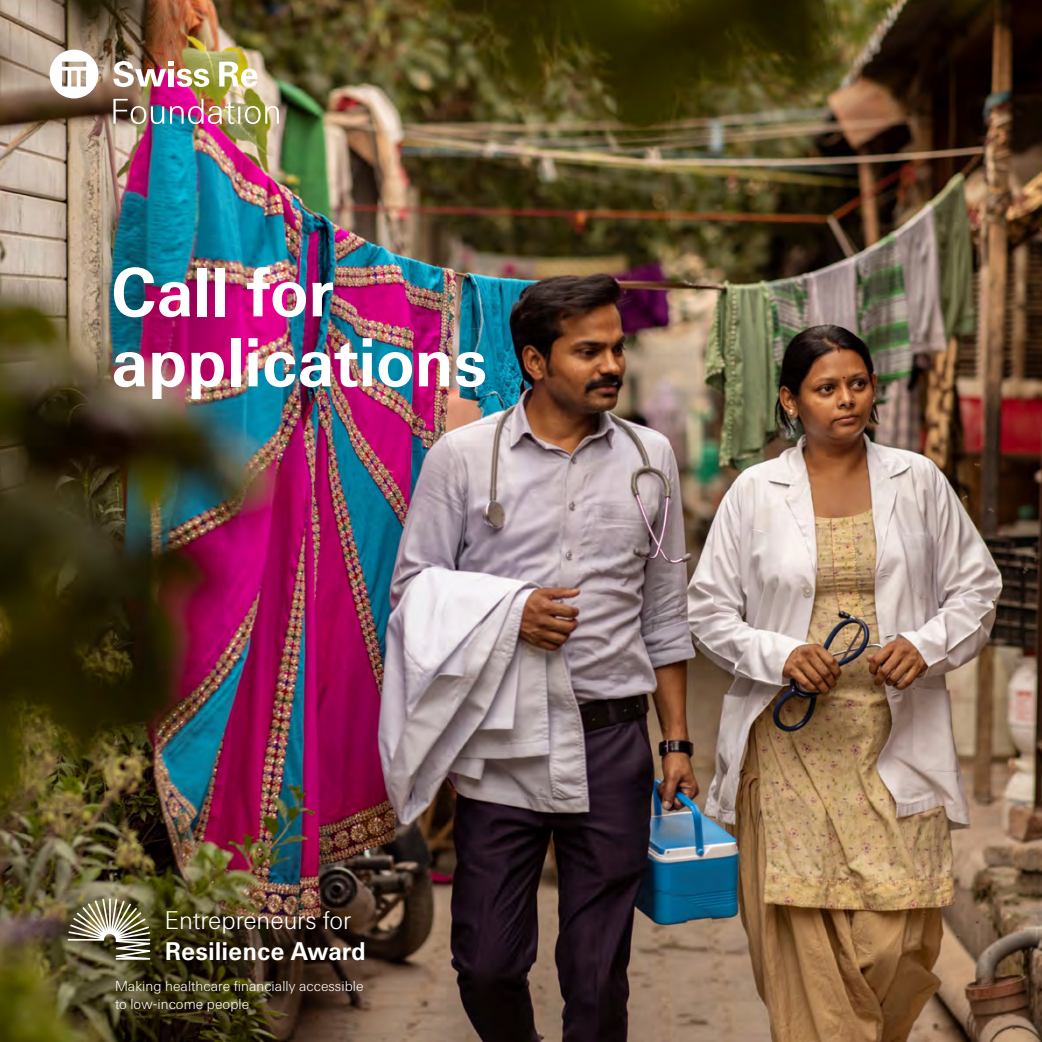
<style>
.page{position:relative;width:1042px;height:1042px;background:#fff}
.page>*{position:absolute;margin:0;border:0;box-sizing:border-box;transform-origin:0 0}
.t1{font:700 70px/70px "Swiss Re Sans OT";letter-spacing:-.005em;color:#fff}
.t2{font:300 25.9px "Swiss Re Sans OT";color:#fff}
.t3{font:700 25.9px "Swiss Re Sans OT";color:#fff}
.t4{font:300 14.7px/17.5px "Swiss Re Sans OT";letter-spacing:.005em;color:#fff}
</style>
<div class="page">
<img style="left:0;top:0;width:1042px;height:1042px">
<svg style="left:50px;top:50px;width:48px;height:48px"></svg>
<img style="left:113px;top:61px;width:96px;height:26px">
<svg style="left:219px;top:62px;width:39px;height:25px"></svg>
<svg style="left:113px;top:99px;width:51px;height:25px"></svg>
<img style="left:170px;top:99px;width:109px;height:25px">
<svg style="left:68px;top:898px;width:82px;height:61px"></svg>
<h1 class="t1" style="left:111px;top:258px;width:378px">Call for applications</h1>
<h2 class="t2" style="left:165px;top:905px;width:188px">Entrepreneurs for</h2>
<h2 class="t3" style="left:165px;top:936px;width:202px">Resilience Award</h2>
<p class="t4" style="left:115px;top:977px;width:250px">Making healthcare financially accessible to low-income people</p>
</div>
